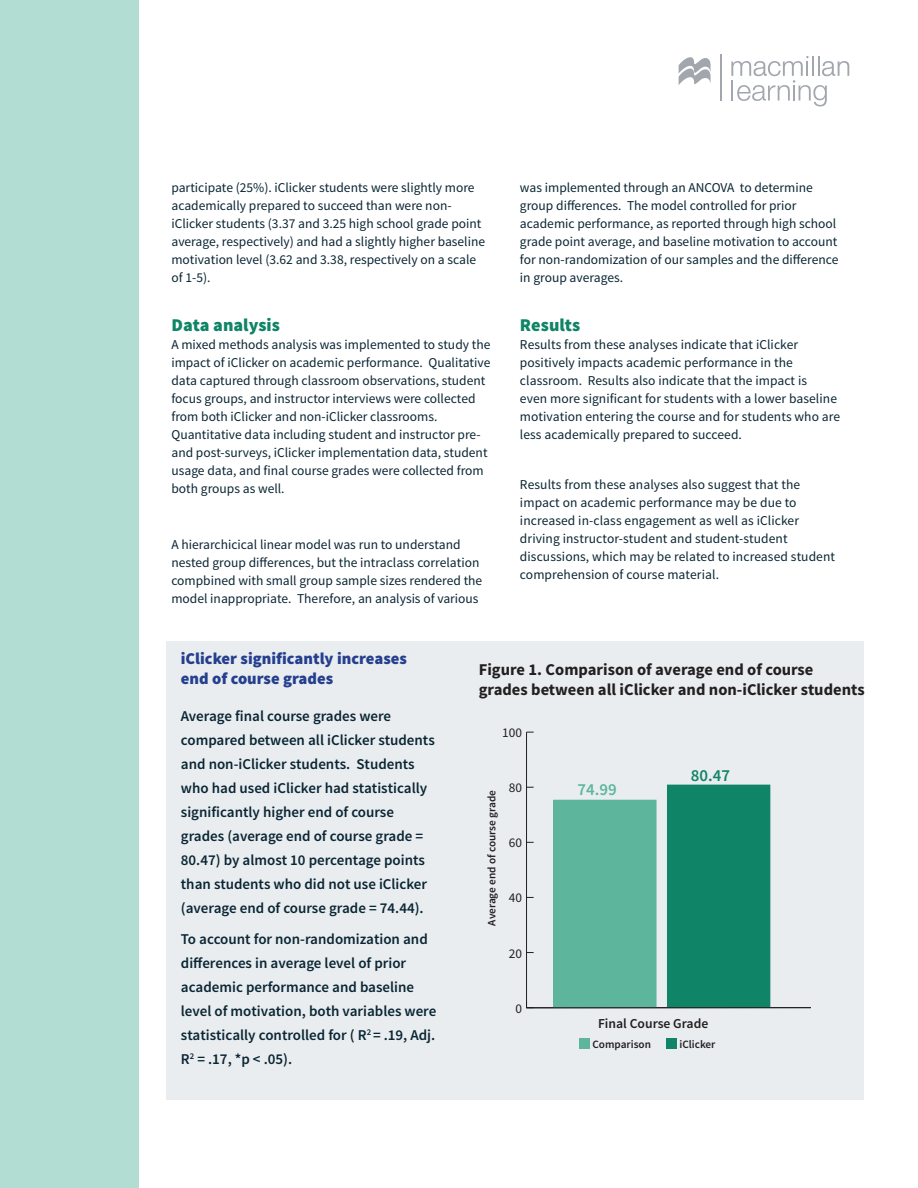
<style>
.page{position:relative;width:918px;height:1188px;background:#fff}
.page>*{position:absolute;margin:0;border:0;box-sizing:border-box;transform-origin:0 0}
.t1{font:900 18px "Source Sans Pro";color:#0f8466}
.t2{font:600 16.8px "Source Sans Pro";color:#5db69c}
.t3{font:600 16.8px "Source Sans Pro";color:#0f8466}
.t4{font:700 16.5px/19.5px "Source Sans Pro";color:#231f20}
.t5{font:900 16.5px/19.5px "Source Sans Pro";color:#253f8e}
.t6{font:600 15px/24px "Source Sans Pro";color:#0a2533}
.t7{font:600 13.65px "Source Sans Pro";color:#231f20}
.t8{font:13.5px/18px "Source Sans Pro";color:#0a2533}
.t9{font:13.35px "Source Sans Pro";color:#231f20}
.t10{font:600 11.25px "Source Sans Pro";color:#231f20}
</style>
<div class="page">
<div style="left:167px;top:641px;width:697px;height:459px;background:#e9edf0"></div>
<div style="left:0;top:0;width:139px;height:1188px;background:#b1ddd3"></div>
<hr style="left:526px;top:732px;width:1px;height:276px;background:#231f20">
<div style="left:666px;top:1038px;width:10px;height:10px;background:#0f8466"></div>
<div style="left:580px;top:1038px;width:10px;height:10px;background:#5db69c"></div>
<div style="left:554px;top:800px;width:102px;height:207px;background:#5db69c"></div>
<div style="left:553px;top:800px;width:103px;height:207px;border:1px solid #5db69c"></div>
<div style="left:667px;top:785px;width:103px;height:222px;background:#0f8466"></div>
<hr style="left:526px;top:1007px;width:285px;height:1px;background:#231f20">
<svg style="left:679px;top:57px;width:32px;height:28px"></svg>
<hr style="left:720px;top:54px;width:2px;height:47px;background:#a2a6ad">
<svg style="left:731px;top:56px;width:118px;height:50px"></svg>
<p class="t8" style="left:171px;top:178px;width:315px">participate (25%). iClicker students were slightly more academically prepared to succeed than were non&shy;iClicker students (3.37 and 3.25 high school grade point average, respectively) and had a slightly higher baseline motivation level (3.62 and 3.38, respectively on a scale of 1-5).</p>
<h1 class="t1" style="left:171px;top:313px;width:110px">Data analysis</h1>
<p class="t8" style="left:171px;top:336px;width:321px">A mixed methods analysis was implemented to study the impact of iClicker on academic performance. Qualitative data captured through classroom observations, student focus groups, and instructor interviews were collected from both iClicker and non-iClicker classrooms.<br>Quantitative data including student and instructor pre&shy;and post-surveys, iClicker implementation data, student usage data, and final course grades were collected from both groups as well.</p>
<p class="t8" style="left:171px;top:536px;width:312px">A hierarchicical linear model was run to understand nested group differences, but the intraclass correlation compbined with small group sample sizes rendered the model inappropriate. Therefore, an analysis of various</p>
<p class="t8" style="left:520px;top:178px;width:320px">was implemented through an ANCOVA to determine group differences. The model controlled for prior academic performance, as reported through high school grade point average, and baseline motivation to account for non-randomization of our samples and the difference in group averages.</p>
<h1 class="t1" style="left:520px;top:313px;width:62px">Results</h1>
<p class="t8" style="left:520px;top:336px;width:322px">Results from these analyses indicate that iClicker positively impacts academic performance in the classroom. Results also indicate that the impact is<br>even more significant for students with a lower baseline motivation entering the course and for students who are less academically prepared to succeed.</p>
<p class="t8" style="left:520px;top:475px;width:317px">Results from these analyses also suggest that the impact on academic performance may be due to increased in-class engagement as well as iClicker driving instructor-student and student-student discussions, which may be related to increased student comprehension of course material.</p>
<p class="t5" style="left:181px;top:650px;width:228px">iClicker significantly increases end of course grades</p>
<p class="t6" style="left:181px;top:705px;width:255px">Average final course grades were compared between all iClicker students and non-iClicker students. Students who had used iClicker had statistically significantly higher end of course grades (average end of course grade = 80.47) by almost 10 percentage points than students who did not use iClicker (average end of course grade = 74.44).</p>
<p class="t6" style="left:181px;top:927px;width:257px">To account for non-randomization and differences in average level of prior academic performance and baseline level of motivation, both variables were statistically controlled for ( R<sup>2</sup> = .19, Adj.<br>R<sup>2</sup> = .17, *p &lt; .05).</p>
<p class="t4" style="left:479px;top:660px;width:387px">Figure 1. Comparison of average end of course grades between all iClicker and non-iClicker students</p>
<p class="t9" style="left:502px;top:724px;width:21px">100</p>
<p class="t10" style="left:485px;top:926px;width:137px;rotate:-90deg">Average end of course grade</p>
<p class="t9" style="left:509px;top:780px;width:15px">80</p>
<p class="t9" style="left:509px;top:835px;width:15px">60</p>
<p class="t9" style="left:509px;top:890px;width:15px">40</p>
<p class="t9" style="left:509px;top:945px;width:15px">20</p>
<p class="t9" style="left:515px;top:1000px;width:8px">0</p>
<p class="t2" style="left:578px;top:779px;width:41px">74.99</p>
<p class="t3" style="left:691px;top:765px;width:41px">80.47</p>
<p class="t7" style="left:598px;top:1015px;width:112px">Final Course Grade</p>
<p class="t10" style="left:592px;top:1037px;width:60px">Comparison</p>
<p class="t10" style="left:679px;top:1037px;width:38px">iClicker</p>
</div>
